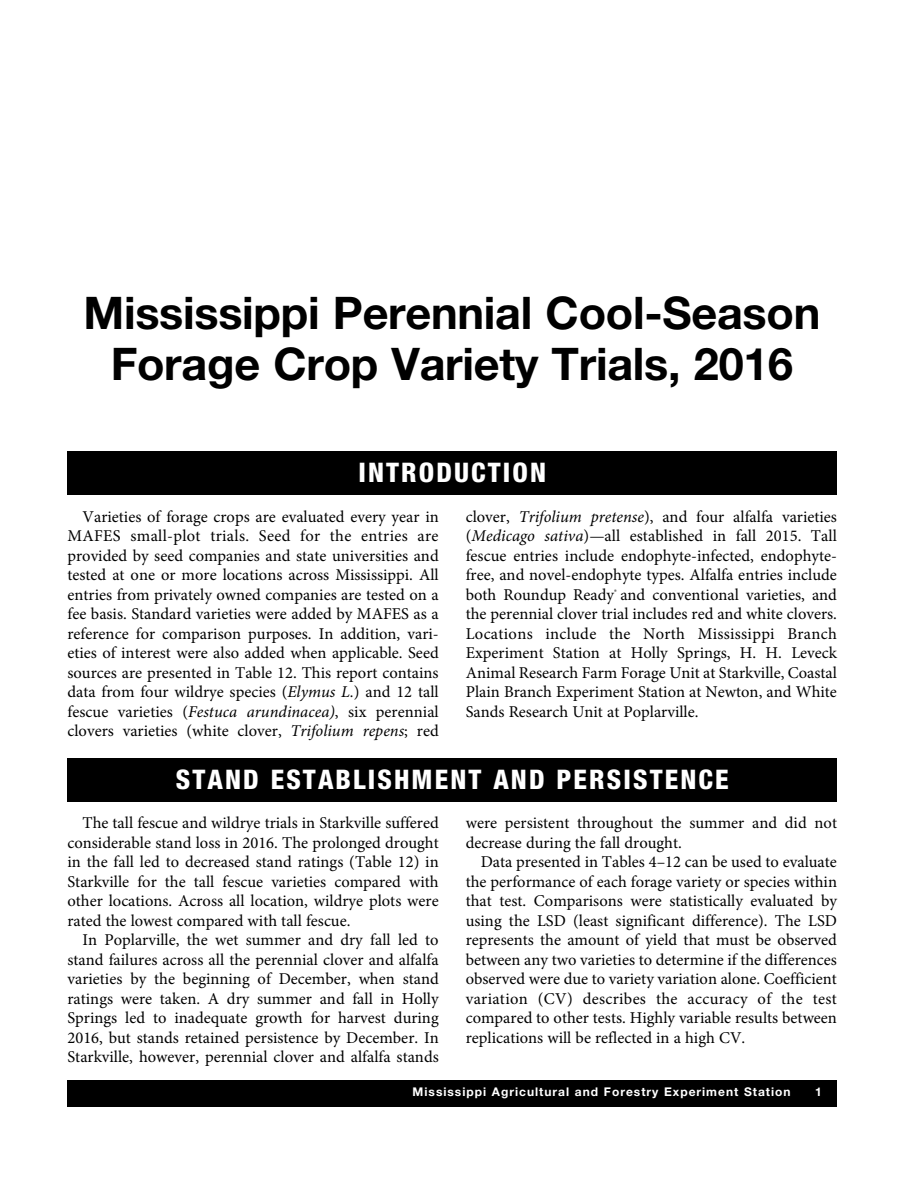
<style>
.page{position:relative;width:918px;height:1188px;background:#fff}
.page>*{position:absolute;margin:0;border:0;box-sizing:border-box;transform-origin:0 0}
.t1{font:700 45px/51px "Helvetica Neue LT Std";letter-spacing:-.005em;color:#000;text-align:center}
.t2{font:800 condensed 27px "Helvetica Neue LT Std";letter-spacing:.08em;color:#fff}
.t3{font:16.5px/19.5px "Minion Pro";color:#000;text-align:justify}
.t4{font:700 12px "Helvetica Neue LT Std";letter-spacing:.085em;color:#fff}
.s1{font-style:italic}
</style>
<div class="page">
<div style="left:68px;top:1080px;width:769px;height:27px;background:#000"></div>
<div style="left:68px;top:452px;width:769px;height:43px;background:#000"></div>
<div style="left:68px;top:758px;width:769px;height:44px;background:#000"></div>
<h1 class="t1" style="left:84px;top:292px;width:738px">Mississippi Perennial Cool-Season<br>Forage Crop Variety Trials, 2016</h1>
<h2 class="t2" style="left:358px;top:463px;width:189px">INTRODUCTION</h2>
<p class="t3" style="left:67px;top:508px;width:373px;text-indent:15px">Varieties of forage crops are evaluated every year in MAFES small-plot trials. Seed for the entries are provided by seed companies and state universities and tested at one or more locations across Mississippi. All entries from privately owned companies are tested on a fee basis. Standard varieties were added by MAFES as a reference for comparison purposes. In addition, vari&shy;eties of interest were also added when applicable. Seed sources are presented in Table 12. This report contains data from four wildrye species (<span class="s1">Elymus L.</span>) and 12 tall fescue varieties (<span class="s1">Festuca arundinacea)</span>, six perennial clovers varieties (white clover, <span class="s1">Trifolium repens</span>; red</p>
<p class="t3" style="left:466px;top:508px;width:373px">clover, <span class="s1">Trifolium pretense</span>), and four alfalfa varieties (<span class="s1">Medicago sativa</span>)—all established in fall 2015. Tall fescue entries include endophyte-infected, endophyte&shy;free, and novel-endophyte types. Alfalfa entries include both Roundup Ready<sup>®</sup> and conventional varieties, and the perennial clover trial includes red and white clovers.<br>Locations include the North Mississippi Branch Experiment Station at Holly Springs, H. H. Leveck Animal Research Farm Forage Unit at Starkville, Coastal Plain Branch Experiment Station at Newton, and White Sands Research Unit at Poplarville.</p>
<h2 class="t2" style="left:176px;top:770px;width:554px">STAND ESTABLISHMENT AND PERSISTENCE</h2>
<p class="t3" style="left:67px;top:815px;width:373px;text-indent:15px">The tall fescue and wildrye trials in Starkville suffered considerable stand loss in 2016. The prolonged drought in the fall led to decreased stand ratings (Table 12) in Starkville for the tall fescue varieties compared with other locations. Across all location, wildrye plots were rated the lowest compared with tall fescue.</p>
<p class="t3" style="left:67px;top:932px;width:373px;text-indent:15px">In Poplarville, the wet summer and dry fall led to stand failures across all the perennial clover and alfalfa varieties by the beginning of December, when stand ratings were taken. A dry summer and fall in Holly Springs led to inadequate growth for harvest during 2016, but stands retained persistence by December. In Starkville, however, perennial clover and alfalfa stands</p>
<p class="t3" style="left:466px;top:815px;width:373px">were persistent throughout the summer and did not decrease during the fall drought.</p>
<p class="t3" style="left:466px;top:854px;width:373px;text-indent:15px">Data presented in Tables 4–12 can be used to evaluate the performance of each forage variety or species within that test. Comparisons were statistically evaluated by using the LSD (least significant difference). The LSD represents the amount of yield that must be observed between any two varieties to determine if the differences observed were due to variety variation alone. Coefficient variation (CV) describes the accuracy of the test compared to other tests. Highly variable results between replications will be reflected in a high CV.</p>
<p class="t4" style="left:413px;top:1088px;width:380px">Mississippi Agricultural and Forestry Experiment Station</p>
<p class="t4" style="left:815px;top:1088px;width:8px">1</p>
</div>
